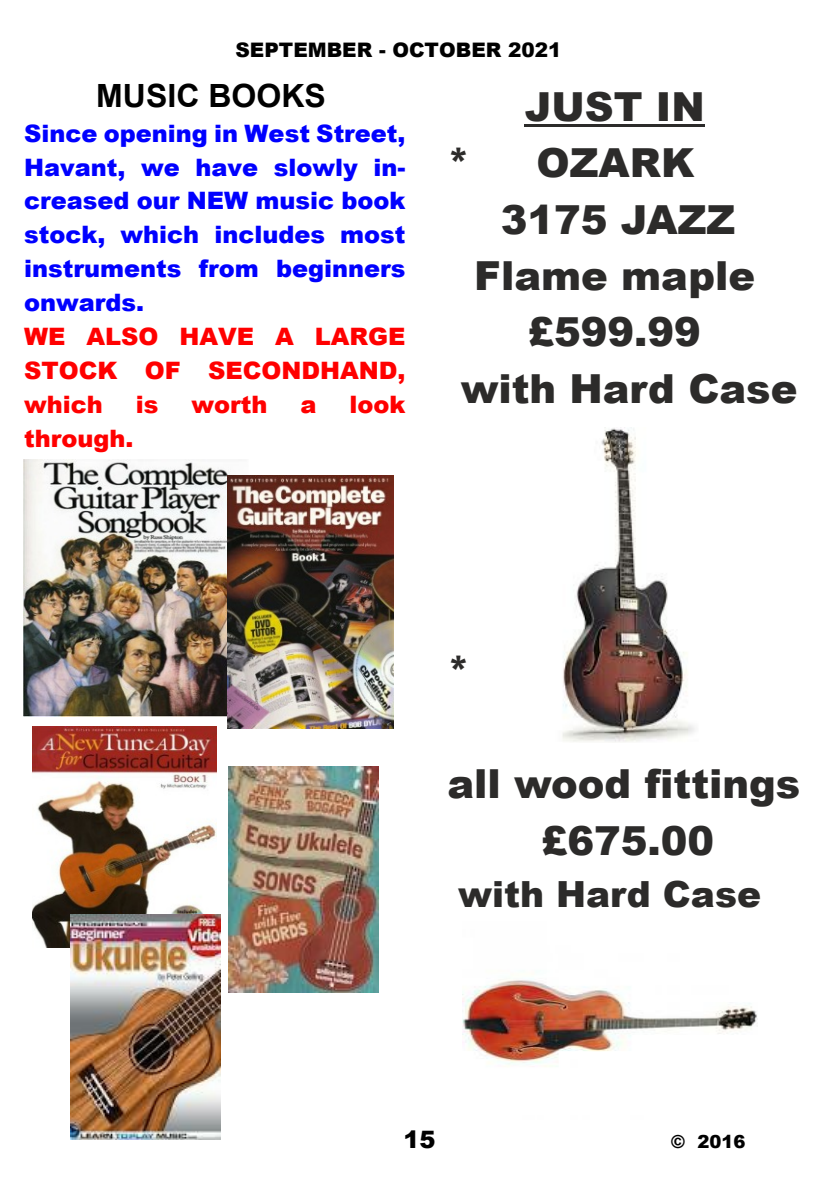
<style>
.page{position:relative;width:840px;height:1191px;background:#fff}
.page>*{position:absolute;margin:0;border:0;box-sizing:border-box;transform-origin:0 0}
.t1{font:900 40px/56.4px "Arial";color:#2c2b2a;text-align:center}
.t2{font:900 36px "Arial";color:#2c2b2a}
.t3{font:700 32px "Arial";color:#000}
.t4{font:900 24px/33.8px "Arial";color:#00f;text-align:justify}
.t5{font:900 24px/33.8px "Arial";color:#f00;text-align:justify}
.t6{font:900 24px "Arial";color:#000}
.t7{font:900 20px "Arial";color:#000}
.t8{font:900 18px "Arial";color:#000}
</style>
<div class="page">
<hr style="left:524px;top:124px;width:180px;height:3px;background:#2c2b2a">
<img style="left:24px;top:459px;width:205px;height:257px">
<img style="left:228px;top:475px;width:165px;height:253px">
<img style="left:33px;top:727px;width:184px;height:220px">
<img style="left:228px;top:767px;width:150px;height:225px">
<img style="left:70px;top:914px;width:150px;height:225px">
<img style="left:462px;top:980px;width:294px;height:87px">
<img style="left:562px;top:427px;width:133px;height:315px">
<p class="t7" style="left:235px;top:43px;width:327px">SEPTEMBER - OCTOBER 2021</p>
<h3 class="t3" style="left:96px;top:84px;width:231px">MUSIC BOOKS</h3>
<p class="t4" style="left:24px;top:119px;width:383px">Since opening in West Street, Havant, we have slowly in&shy;creased our NEW music book stock, which includes most instruments from beginners onwards.</p>
<p class="t5" style="left:24px;top:322px;width:383px">WE ALSO HAVE A LARGE STOCK OF SECONDHAND, which</p>
<p class="t5" style="left:136px;top:390px;width:24px">is</p>
<p class="t5" style="left:191px;top:390px;width:77px">worth</p>
<p class="t5" style="left:300px;top:390px;width:18px">a</p>
<p class="t5" style="left:349px;top:390px;width:58px">look</p>
<p class="t5" style="left:24px;top:423px;width:111px">through.</p>
<h1 class="t1" style="left:524px;top:82px;width:181px">JUST IN</h1>
<h1 class="t1" style="left:447px;top:139px;width:248px">* OZARK</h1>
<h1 class="t1" style="left:500px;top:195px;width:236px">3175 JAZZ</h1>
<h1 class="t1" style="left:473px;top:252px;width:282px">Flame maple</h1>
<h1 class="t1" style="left:527px;top:308px;width:175px">£599.99</h1>
<h1 class="t1" style="left:460px;top:365px;width:338px">with Hard Case</h1>
<h1 class="t1" style="left:447px;top:760px;width:354px">all wood fittings £675.00</h1>
<h2 class="t2" style="left:457px;top:880px;width:304px">with Hard Case</h2>
<p class="t6" style="left:403px;top:1130px;width:34px">15</p>
<p class="t8" style="left:670px;top:1135px;width:76px">© 2016</p>
</div>
